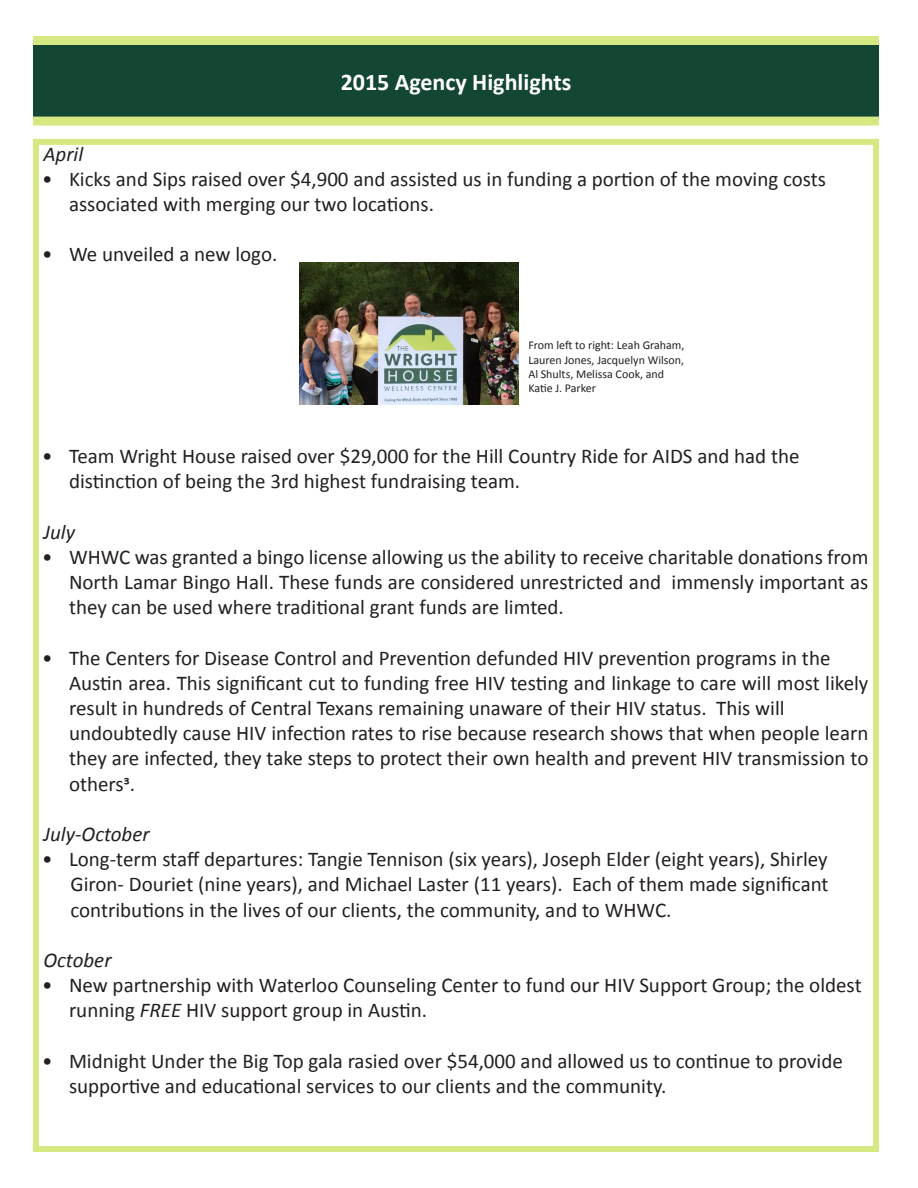
<style>
.page{position:relative;width:918px;height:1188px;background:#fff}
.page>*{position:absolute;margin:0;border:0;box-sizing:border-box;transform-origin:0 0}
.t1{font:700 24px "Calibri";color:#fff}
.t2{font:21px/25.2px "Calibri";color:#231f20;text-align:justify}
.t3{font:italic 21px "Calibri";color:#231f20}
.t4{font:12px/14.4px "Calibri";color:#231f20}
.s1{font-style:italic}
</style>
<div class="page">
<div style="left:33px;top:139px;width:846px;height:1013px;border:6px solid #d6e882"></div>
<img style="left:299px;top:262px;width:220px;height:143px">
<div style="left:33px;top:45px;width:846px;height:72px;background:#144634"></div>
<div style="left:33px;top:36px;width:846px;height:9px;background:#d6e882"></div>
<div style="left:33px;top:117px;width:846px;height:9px;background:#d6e882"></div>
<p class="t1" style="left:341px;top:65px;width:232px">2015 Agency Highlights</p>
<p class="t3" style="left:44px;top:139px;width:41px">April</p>
<p class="t2" style="left:42px;top:166px;width:786px">• Kicks and Sips raised over $4,900 and assisted us in funding a portion of the moving costs</p>
<p class="t2" style="left:69px;top:191px;width:367px">associated with merging our two locations.</p>
<p class="t2" style="left:42px;top:241px;width:237px">• We unveiled a new logo.</p>
<p class="t4" style="left:528px;top:338px;width:158px">From left to right: Leah Graham,<br>Lauren Jones, Jacquelyn Wilson,<br>Al Shults, Melissa Cook, and<br>Katie J. Parker</p>
<p class="t2" style="left:42px;top:443px;width:759px">• Team Wright House raised over $29,000 for the Hill Country Ride for AIDS and had the</p>
<p class="t2" style="left:69px;top:468px;width:453px">distinction of being the 3rd highest fundraising team.</p>
<p class="t3" style="left:44px;top:517px;width:33px">July</p>
<p class="t2" style="left:69px;top:544px;width:801px;text-indent:-27px">• WHWC was granted a bingo license allowing us the ability to receive charitable donations from North Lamar Bingo Hall. These funds are considered unrestricted and immensly important as they can be used where traditional grant funds are limted.</p>
<p class="t2" style="left:42px;top:645px;width:790px">• The Centers for Disease Control and Prevention defunded HIV prevention programs in the</p>
<p class="t2" style="left:69px;top:670px;width:801px">Austin area. This significant cut to funding free HIV testing and linkage to care will most likely result in hundreds of Central Texans remaining unaware of their HIV status. This will</p>
<p class="t2" style="left:69px;top:720px;width:801px">undoubtedly cause HIV infection rates to rise because research shows that when people learn they are infected, they take steps to protect their own health and prevent HIV transmission to others3.</p>
<p class="t3" style="left:44px;top:820px;width:108px">July-October</p>
<p class="t2" style="left:42px;top:846px;width:787px">• Long-term staff departures: Tangie Tennison (six years), Joseph Elder (eight years), Shirley</p>
<p class="t2" style="left:70px;top:871px;width:760px">Giron- Douriet (nine years), and Michael Laster (11 years). Each of them made significant</p>
<p class="t2" style="left:70px;top:897px;width:603px">contributions in the lives of our clients, the community, and to WHWC.</p>
<p class="t3" style="left:44px;top:946px;width:70px">October</p>
<p class="t2" style="left:42px;top:972px;width:821px">• New partnership with Waterloo Counseling Center to fund our HIV Support Group; the oldest</p>
<p class="t2" style="left:69px;top:997px;width:360px">running <span class="s1">FREE</span> HIV support group in Austin.</p>
<p class="t2" style="left:42px;top:1048px;width:802px">• Midnight Under the Big Top gala rasied over $54,000 and allowed us to continue to provide</p>
<p class="t2" style="left:69px;top:1073px;width:599px">supportive and educational services to our clients and the community.</p>
</div>
